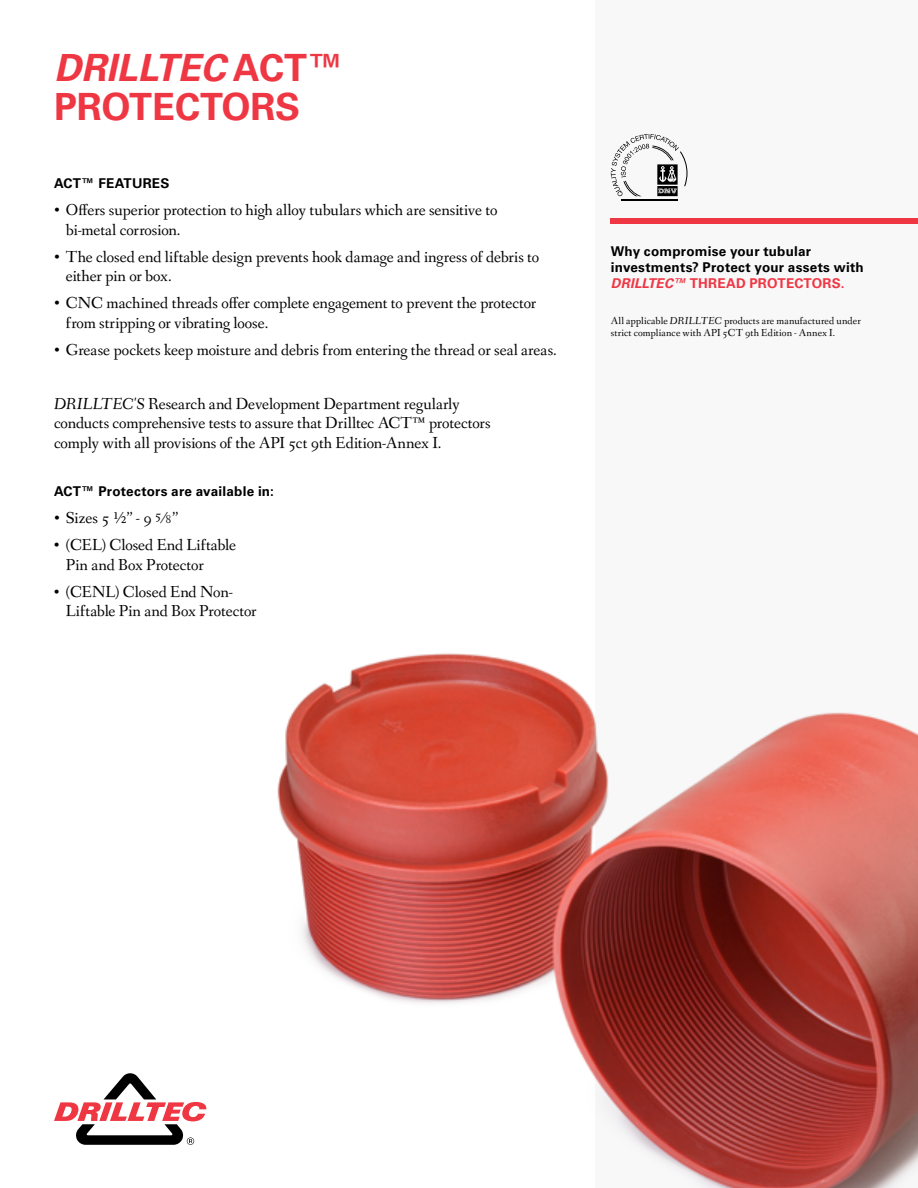
<style>
.page{position:relative;width:918px;height:1188px;background:#fff}
.page>*{position:absolute;margin:0;border:0;box-sizing:border-box;transform-origin:0 0}
.t1{font:700 37.5px/39px "Univers LT Std";color:#ef3744}
.t2{font:16.5px/19.5px "Fanwood Text";letter-spacing:-.005em;color:#000}
.t3{font:700 13.5px/16.2px "Univers LT Std";letter-spacing:.015em;color:#000}
.t4{font:10.5px/12px "Fanwood Text";letter-spacing:.01em;color:#000}
.s1{font-style:italic}
.s2{font-size:12px}
.s3{font-style:italic;color:#ef3744}
.s4{color:#ef3744}
</style>
<div class="page">
<div style="left:596px;top:0;width:322px;height:1188px;background:#f8f8f9"></div>
<img style="left:206px;top:653px;width:712px;height:535px">
<svg style="left:54px;top:1073px;width:152px;height:72px"></svg>
<div style="left:611px;top:218px;width:307px;height:6px;background:#ef3744"></div>
<hr style="left:621px;top:200px;width:57px;height:1px;background:#000">
<svg style="left:611px;top:134px;width:77px;height:62px"></svg>
<h1 class="t1" style="left:54px;top:49px;width:292px"><span class="s1">DRILLTEC</span> ACT™<br>PROTECTORS</h1>
<p class="t3" style="left:54px;top:176px;width:117px">ACT™ FEATURES</p>
<p class="t2" style="left:66px;top:201px;width:433px;text-indent:-12px">• Offers superior protection to high alloy tubulars which are sensitive to bi-metal corrosion.</p>
<p class="t2" style="left:66px;top:248px;width:475px;text-indent:-12px">• The closed end liftable design prevents hook damage and ingress of debris to either pin or box.</p>
<p class="t2" style="left:66px;top:294px;width:472px;text-indent:-12px">• CNC machined threads offer complete engagement to prevent the protector from stripping or vibrating loose.</p>
<p class="t2" style="left:54px;top:341px;width:504px">• Grease pockets keep moisture and debris from entering the thread or seal areas.</p>
<p class="t2" style="left:54px;top:395px;width:438px"><span class="s1">DRILLTEC'S</span> Research and Development Department regularly conducts comprehensive tests to assure that Drilltec ACT™ protectors comply with all provisions of the API 5ct 9th Edition-Annex I.</p>
<p class="t3" style="left:54px;top:484px;width:222px">ACT™ Protectors are available in:</p>
<p class="t2" style="left:54px;top:509px;width:126px">• Sizes 5 ½” - 9 <sup>5</sup>⁄<span class="s2">8</span>”</p>
<p class="t2" style="left:66px;top:536px;width:172px;text-indent:-12px">• (CEL) Closed End Liftable<br>Pin and Box Protector</p>
<p class="t2" style="left:66px;top:583px;width:192px;text-indent:-12px">• (CENL) Closed End Non-<br>Liftable Pin and Box Protector</p>
<p class="t3" style="left:611px;top:243px;width:255px">Why compromise your tubular investments? Protect your assets with<br><span class="s3">DRILLTEC™</span> <span class="s4">THREAD PROTECTORS.</span></p>
<p class="t4" style="left:611px;top:316px;width:252px">All applicable <span class="s1">DRILLTEC</span> products are manufactured under strict compliance with API 5CT 9th Edition - Annex I.</p>
</div>
